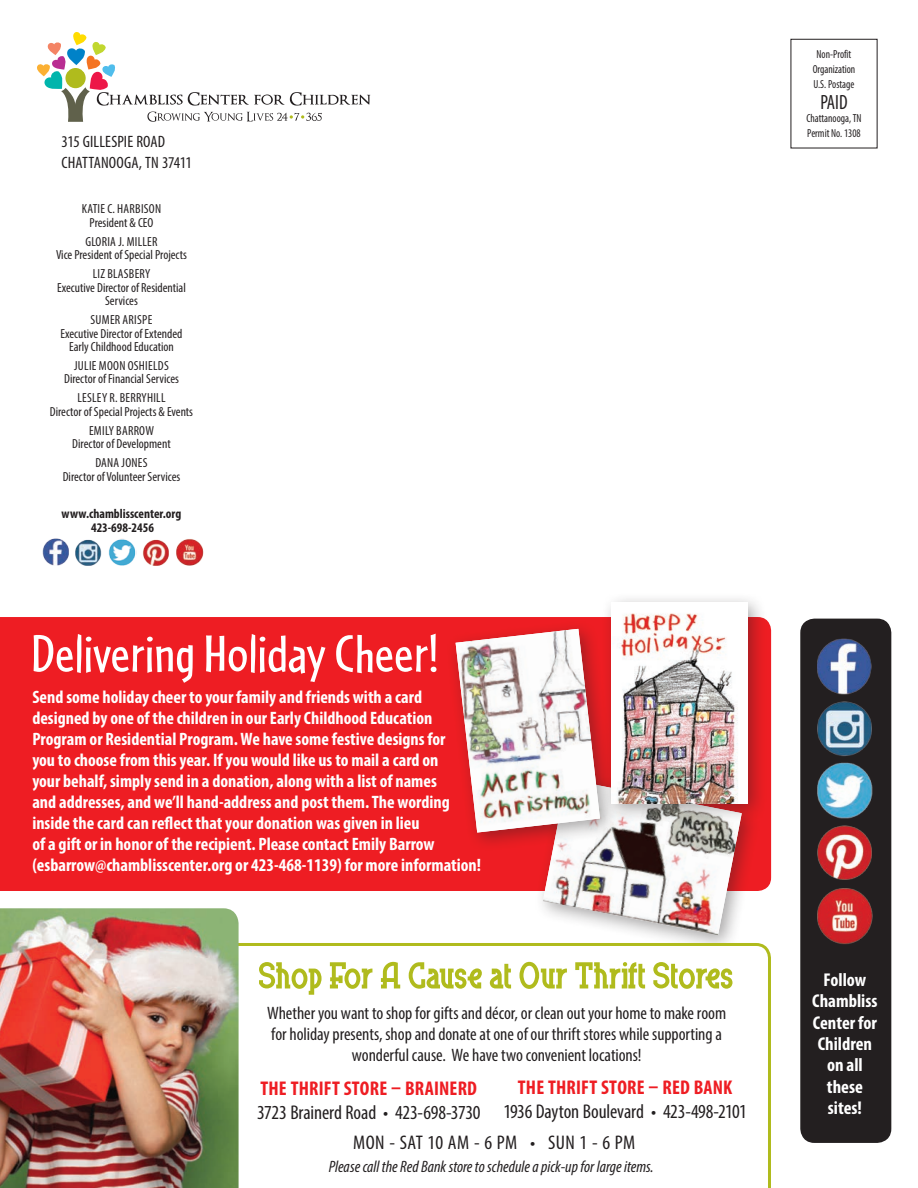
<style>
.page{position:relative;width:918px;height:1188px;background:#fff}
.page>*{position:absolute;margin:0;border:0;box-sizing:border-box;transform-origin:0 0}
.t1{font:condensed 20.7px "Myriad Pro";color:#231f20;scale:.93 1}
.t2{font:condensed 19.95px "Myriad Pro";letter-spacing:-.005em;color:#231f20}
.t3{font:700 condensed 19.95px "Myriad Pro";letter-spacing:.01em;color:#ee1d23}
.t4{font:condensed 19.8px "Myriad Pro";letter-spacing:.02em;color:#231f20}
.t5{font:700 condensed 18.6px/21.5px "Myriad Pro";color:#fff;text-align:center}
.t6{font:700 condensed 18px/21px "Myriad Pro";color:#fff}
.t7{font:condensed 18px/21px "Myriad Pro";letter-spacing:-.005em;color:#231f20;text-align:center}
.t8{font:italic condensed 16.5px "Myriad Pro";color:#231f20}
.t9{font:condensed 16.5px/21px "Myriad Pro";letter-spacing:.005em;color:#231f20}
.t10{font:condensed 13.2px/13.5px "Myriad Pro";color:#231f20;text-align:center}
.t11{font:700 condensed 13.2px/13.5px "Myriad Pro";color:#231f20;text-align:center}
.t12{font:condensed 11.7px/15px "Myriad Pro";color:#231f20;text-align:center;scale:.93 1}
</style>
<div class="page">
<div style="left:801px;top:619px;width:90px;height:523px;background:#231f20;border-radius:14px"></div>
<div style="left:800px;top:619px;width:91px;height:524px;border:2px solid #231f20;border-radius:14px"></div>
<img style="left:817px;top:638px;width:54px;height:56px">
<img style="left:817px;top:701px;width:54px;height:55px">
<img style="left:817px;top:762px;width:56px;height:56px">
<img style="left:817px;top:825px;width:54px;height:55px">
<img style="left:817px;top:888px;width:56px;height:56px">
<svg style="left:37px;top:32px;width:333px;height:90px"></svg>
<img style="left:43px;top:538px;width:26px;height:27px">
<img style="left:75px;top:539px;width:26px;height:27px">
<img style="left:109px;top:539px;width:27px;height:27px">
<img style="left:143px;top:539px;width:26px;height:27px">
<img style="left:176px;top:539px;width:28px;height:27px">
<div style="left:0;top:617px;width:771px;height:274px;background:#ee1d23"></div>
<div style="left:533px;top:770px;width:228px;height:184px;background:#231f20;opacity:.39"></div>
<svg style="left:34px;top:634px;width:403px;height:49px"></svg>
<div style="left:446px;top:619px;width:173px;height:233px;background:#ee1d23"></div>
<svg style="left:456px;top:714px;width:286px;height:221px"></svg>
<img style="left:456px;top:629px;width:144px;height:204px">
<div style="left:601px;top:592px;width:167px;height:231px;background:#231f20;opacity:.39"></div>
<img style="left:611px;top:603px;width:137px;height:200px">
<svg style="left:239px;top:943px;width:532px;height:245px"></svg>
<svg style="left:259px;top:962px;width:473px;height:33px"></svg>
<img style="left:0;top:908px;width:239px;height:280px">
<p class="t9" style="left:62px;top:131px;width:132px">315 GILLESPIE ROAD<br>CHATTANOOGA, TN 37411</p>
<p class="t10" style="left:82px;top:202px;width:81px">KATIE C. HARBISON<br>President &amp; CEO</p>
<p class="t10" style="left:56px;top:235px;width:132px">GLORIA J. MILLER<br>Vice President of Special Projects</p>
<p class="t10" style="left:57px;top:267px;width:130px">LIZ BLASBERY<br>Executive Director of Residential<br>Services</p>
<p class="t10" style="left:60px;top:313px;width:124px">SUMER ARISPE<br>Executive Director of Extended<br>Early Childhood Education</p>
<p class="t10" style="left:64px;top:359px;width:116px">JULIE MOON OSHIELDS<br>Director of Financial Services</p>
<p class="t10" style="left:50px;top:391px;width:145px">LESLEY R. BERRYHILL<br>Director of Special Projects &amp; Events</p>
<p class="t10" style="left:72px;top:424px;width:100px">EMILY BARROW<br>Director of Development</p>
<p class="t10" style="left:63px;top:456px;width:119px">DANA JONES<br>Director of Volunteer Services</p>
<p class="t11" style="left:62px;top:507px;width:121px">www.chamblisscenter.org<br>423-698-2456</p>
<p class="t12" style="left:813px;top:46px;width:47px">Non-Profit<br>Organization<br>U.S. Postage</p>
<p class="t1" style="left:820px;top:89px;width:31px">PAID</p>
<p class="t12" style="left:806px;top:111px;width:61px;text-align:left">Chattanooga, TN<br>Permit No. 1308</p>
<p class="t6" style="left:32px;top:686px;width:450px">Send some holiday cheer to your family and friends with a card designed by one of the children in our Early Childhood Education Program or Residential Program. We have some festive designs for<br>you to choose from this year. If you would like us to mail a card on<br>your behalf, simply send in a donation, along with a list of names<br>and addresses, and we’ll hand-address and post them. The wording inside the card can reflect that your donation was given in lieu<br>of a gift or in honor of the recipient. Please contact Emily Barrow (esbarrow@chamblisscenter.org or 423-468-1139) for more information!</p>
<p class="t7" style="left:267px;top:1002px;width:461px">Whether you want to shop for gifts and décor, or clean out your home to make room for holiday presents, shop and donate at one of our thrift stores while supporting a wonderful cause. We have two convenient locations!</p>
<p class="t3" style="left:260px;top:1076px;width:218px">THE THRIFT STORE – BRAINERD</p>
<p class="t2" style="left:257px;top:1101px;width:225px">3723 Brainerd Road • 423-698-3730</p>
<p class="t3" style="left:518px;top:1075px;width:216px">THE THRIFT STORE – RED BANK</p>
<p class="t2" style="left:503px;top:1100px;width:245px">1936 Dayton Boulevard • 423-498-2101</p>
<p class="t4" style="left:353px;top:1130px;width:284px">MON - SAT 10 AM - 6 PM • SUN 1 - 6 PM</p>
<p class="t8" style="left:329px;top:1157px;width:327px">Please call the Red Bank store to schedule a pick-up for large items.</p>
<p class="t5" style="left:812px;top:969px;width:67px">Follow<br>Chambliss<br>Center for<br>Children on all these sites!</p>
</div>
